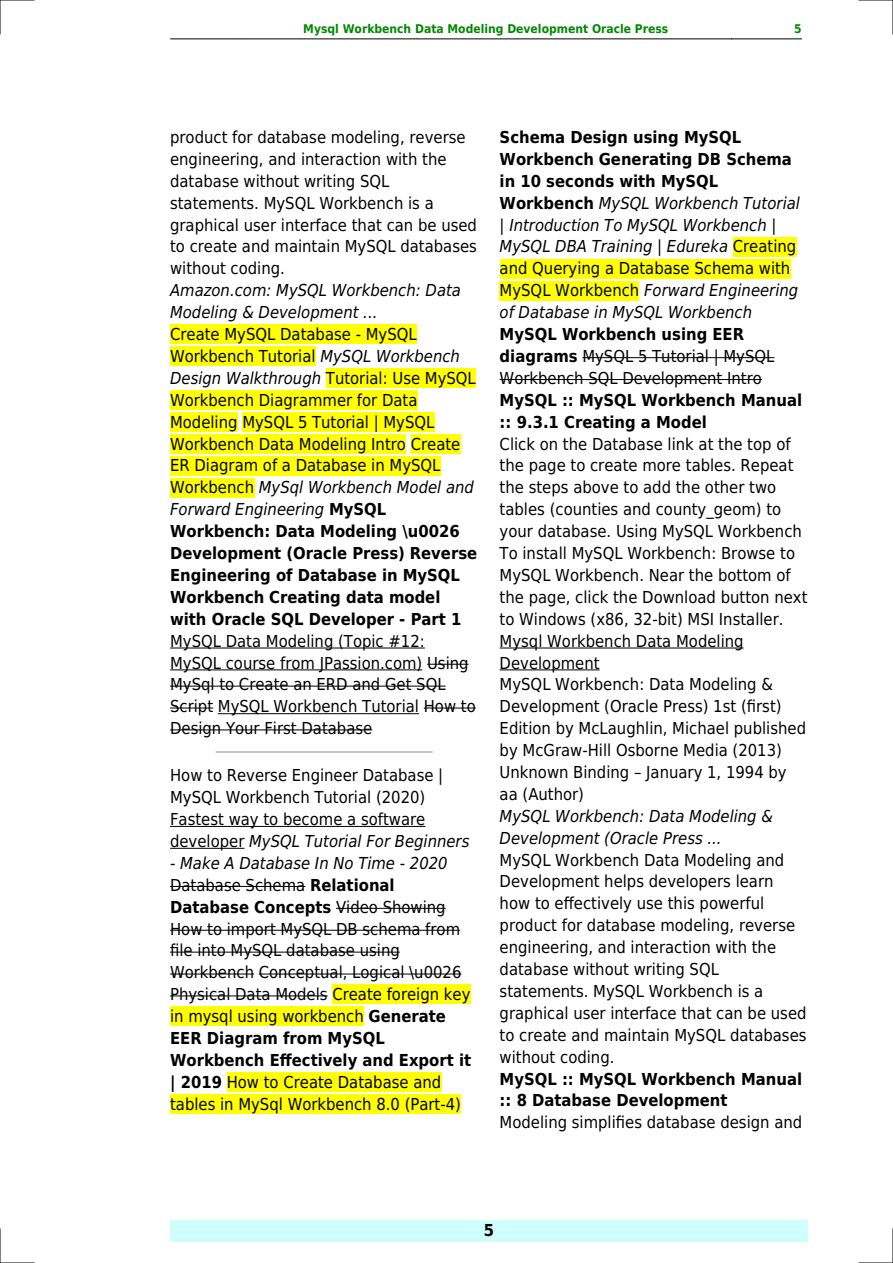
<style>
.page{position:relative;width:893px;height:1263px;background:#fff}
.page>*{position:absolute;margin:0;border:0;box-sizing:border-box;transform-origin:0 0}
.t1{font:16.5px/21.9px "DejaVu Sans Condensed";color:#000}
.t2{font:italic 16.5px/21.9px "DejaVu Sans Condensed";color:#000}
.t3{font:700 16.5px/21.9px "DejaVu Sans Condensed";color:#000}
.t4{font:700 12px "DejaVu Sans Condensed";color:#080}
.s1{font-style:italic}
.s2{font-weight:700}
.s3{font-weight:700;font-style:normal}
.s4{font-style:normal}
</style>
<div class="page">
<hr style="left:170px;top:39px;width:70px;height:1px;background:#000">
<hr style="left:240px;top:39px;width:491px;height:1px;background:#000">
<hr style="left:732px;top:39px;width:69px;height:1px;background:#000">
<div style="left:170px;top:1220px;width:638px;height:22px;background:#cffffc"></div>
<div style="left:170px;top:325px;width:247px;height:19px;background:#ff0"></div>
<div style="left:170px;top:347px;width:146px;height:19px;background:#ff0"></div>
<div style="left:326px;top:368px;width:150px;height:20px;background:#ff0"></div>
<div style="left:170px;top:390px;width:247px;height:20px;background:#ff0"></div>
<div style="left:170px;top:412px;width:68px;height:19px;background:#ff0"></div>
<div style="left:242px;top:412px;width:192px;height:19px;background:#ff0"></div>
<div style="left:170px;top:434px;width:236px;height:19px;background:#ff0"></div>
<div style="left:411px;top:434px;width:49px;height:19px;background:#ff0"></div>
<div style="left:170px;top:456px;width:270px;height:19px;background:#ff0"></div>
<div style="left:170px;top:478px;width:84px;height:19px;background:#ff0"></div>
<hr style="left:170px;top:648px;width:255px;height:1px;background:#000">
<hr style="left:170px;top:669px;width:252px;height:1px;background:#000">
<hr style="left:427px;top:664px;width:42px;height:1px;background:#000">
<hr style="left:170px;top:686px;width:276px;height:1px;background:#000">
<hr style="left:170px;top:708px;width:43px;height:1px;background:#000">
<hr style="left:218px;top:713px;width:201px;height:1px;background:#000">
<hr style="left:424px;top:708px;width:52px;height:1px;background:#000">
<hr style="left:170px;top:729px;width:202px;height:1px;background:#000">
<hr style="left:216px;top:751px;width:216px;height:1px;background:#999">
<hr style="left:170px;top:826px;width:255px;height:1px;background:#000">
<hr style="left:170px;top:848px;width:74px;height:1px;background:#000">
<hr style="left:170px;top:886px;width:135px;height:1px;background:#000">
<hr style="left:336px;top:908px;width:110px;height:1px;background:#000">
<hr style="left:170px;top:930px;width:290px;height:1px;background:#000">
<hr style="left:170px;top:952px;width:230px;height:1px;background:#000">
<hr style="left:170px;top:973px;width:84px;height:1px;background:#000">
<hr style="left:259px;top:973px;width:202px;height:1px;background:#000">
<hr style="left:170px;top:995px;width:158px;height:1px;background:#000">
<div style="left:332px;top:985px;width:138px;height:19px;background:#ff0"></div>
<div style="left:170px;top:1007px;width:194px;height:19px;background:#ff0"></div>
<div style="left:227px;top:1072px;width:214px;height:20px;background:#ff0"></div>
<div style="left:170px;top:1094px;width:291px;height:19px;background:#ff0"></div>
<div style="left:733px;top:237px;width:63px;height:19px;background:#ff0"></div>
<div style="left:500px;top:259px;width:290px;height:19px;background:#ff0"></div>
<div style="left:500px;top:281px;width:139px;height:19px;background:#ff0"></div>
<hr style="left:582px;top:357px;width:192px;height:1px;background:#000">
<hr style="left:500px;top:379px;width:262px;height:1px;background:#000">
<hr style="left:500px;top:648px;width:244px;height:1px;background:#000">
<hr style="left:500px;top:669px;width:100px;height:1px;background:#000">
<hr style="left:0;top:0;width:34px;height:1px;background:#000">
<hr style="left:859px;top:0;width:34px;height:1px;background:#000">
<hr style="left:0;top:1262px;width:34px;height:1px;background:#000">
<hr style="left:859px;top:1262px;width:34px;height:1px;background:#000">
<hr style="left:0;top:0;width:1px;height:34px;background:#000">
<hr style="left:0;top:1229px;width:1px;height:34px;background:#000">
<hr style="left:892px;top:0;width:1px;height:34px;background:#000">
<hr style="left:892px;top:1229px;width:1px;height:34px;background:#000">
<p class="t4" style="left:303px;top:21px;width:367px">Mysql Workbench Data Modeling Development Oracle Press</p>
<p class="t4" style="left:794px;top:21px;width:9px">5</p>
<p class="t1" style="left:170px;top:126px;width:308px">product for database modeling, reverse engineering, and interaction with the database without writing SQL statements. MySQL Workbench is a graphical user interface that can be used to create and maintain MySQL databases without coding.</p>
<p class="t2" style="left:170px;top:280px;width:292px">Amazon.com: MySQL Workbench: Data<br>Modeling &amp; Development ...</p>
<p class="t1" style="left:170px;top:323px;width:309px">Create MySQL Database - MySQL Workbench Tutorial <span class="s1">MySQL Workbench Design Walkthrough</span> Tutorial: Use MySQL Workbench Diagrammer for Data Modeling MySQL 5 Tutorial | MySQL Workbench Data Modeling Intro Create ER Diagram of a Database in MySQL Workbench <span class="s1">MySql Workbench Model and Forward Engineering</span> <span class="s2">MySQL Workbench: Data Modeling \u0026<br>Development (Oracle Press) Reverse Engineering of Database in MySQL Workbench Creating data model with Oracle SQL Developer - Part 1</span></p>
<p class="t1" style="left:170px;top:630px;width:307px">MySQL Data Modeling (Topic #12:<br>MySQL course from JPassion.com) Using MySql to Create an ERD and Get SQL Script MySQL Workbench Tutorial How to Design Your First Database</p>
<p class="t1" style="left:170px;top:764px;width:301px">How to Reverse Engineer Database | MySQL Workbench Tutorial (2020)<br>Fastest way to become a software developer <span class="s1">MySQL Tutorial For Beginners</span></p>
<p class="t1" style="left:170px;top:852px;width:303px"><span class="s1">- Make A Database In No Time - 2020<br></span>Database Schema <span class="s2">Relational Database Concepts</span> Video Showing How to import MySQL DB schema from file into MySQL database using Workbench Conceptual, Logical \u0026<br>Physical Data Models Create foreign key in mysql using workbench <span class="s2">Generate EER Diagram from MySQL Workbench Effectively and Export it | 2019</span> How to Create Database and tables in MySql Workbench 8.0 (Part-4)</p>
<p class="t2" style="left:500px;top:126px;width:302px"><span class="s3">Schema Design using MySQL<br>Workbench Generating DB Schema in 10 seconds with MySQL<br>Workbench</span> MySQL Workbench Tutorial | Introduction To MySQL Workbench |<br>MySQL DBA Training | Edureka <span class="s4">Creating and Querying a Database Schema with<br>MySQL Workbench</span> Forward Engineering of Database in MySQL Workbench</p>
<p class="t1" style="left:500px;top:323px;width:276px"><span class="s2">MySQL Workbench using EER diagrams</span> MySQL 5 Tutorial | MySQL<br>Workbench SQL Development Intro</p>
<p class="t3" style="left:500px;top:389px;width:304px">MySQL :: MySQL Workbench Manual :: 9.3.1 Creating a Model</p>
<p class="t1" style="left:500px;top:433px;width:309px">Click on the Database link at the top of the page to create more tables. Repeat the steps above to add the other two tables (counties and county_geom) to your database. Using MySQL Workbench To install MySQL Workbench: Browse to MySQL Workbench. Near the bottom of the page, click the Download button next to Windows (x86, 32-bit) MSI Installer.<br>Mysql Workbench Data Modeling Development<br>MySQL Workbench: Data Modeling &amp; Development (Oracle Press) 1st (first)<br>Edition by McLaughlin, Michael published by McGraw-Hill Osborne Media (2013)<br>Unknown Binding January 1, 1994 by aa (Author)</p>
<p class="t2" style="left:500px;top:805px;width:275px">MySQL Workbench: Data Modeling &amp;<br>Development (Oracle Press ...</p>
<p class="t1" style="left:500px;top:849px;width:308px">MySQL Workbench Data Modeling and Development helps developers learn how to effectively use this powerful product for database modeling, reverse engineering, and interaction with the database without writing SQL statements. MySQL Workbench is a graphical user interface that can be used to create and maintain MySQL databases without coding.</p>
<p class="t3" style="left:500px;top:1068px;width:304px">MySQL :: MySQL Workbench Manual :: 8 Database Development</p>
<p class="t1" style="left:500px;top:1112px;width:304px">Modeling simplifies database design and</p>
<p class="t3" style="left:484px;top:1220px;width:12px">5</p>
</div>
